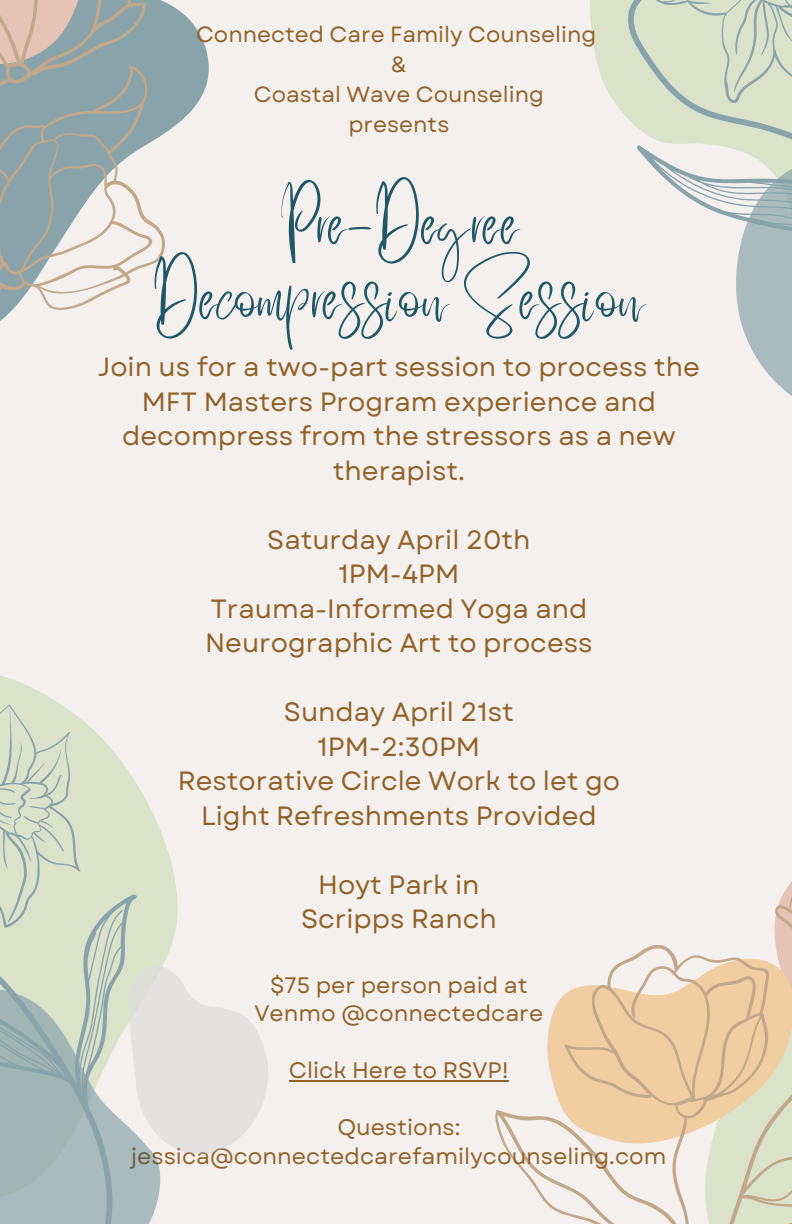
<style>
.page{position:relative;width:792px;height:1224px;background:#f3f0ee}
.page>*{position:absolute;margin:0;border:0;box-sizing:border-box;transform-origin:0 0}
.t1{font:53.6px/75px "Better Saturday";color:#205768;text-align:center}
.t2{font:26.4px/34.4px "Garet";color:#926127;text-align:center}
.t3{font:22.4px "Garet";color:#926127}
.t4{font:22px "Garet";color:#926127}
</style>
<div class="page">
<svg style="left:166px;top:3px;width:42px;height:129px;fill:#89a3ab"></svg>
<svg style="left:0;top:0;width:166px;height:321px;fill:#89a3ab"></svg>
<svg style="left:495px;top:881px;width:297px;height:343px"></svg>
<hr style="left:289px;top:1080px;width:220px;height:1px;background:#926127">
<svg style="left:0;top:686px;width:178px;height:538px;background:#c9d3c7"></svg>
<svg style="left:90px;top:936px;width:206px;height:237px"></svg>
<svg style="left:590px;top:0;width:202px;height:396px"></svg>
<h2 class="t4" style="left:196px;top:18px;width:402px">Connected Care Family Counseling</h2>
<p class="t4" style="left:391px;top:48px;width:17px">&amp;</p>
<p class="t4" style="left:254px;top:78px;width:292px">Coastal Wave Counseling</p>
<p class="t4" style="left:348px;top:108px;width:102px">presents</p>
<h2 class="t1" style="left:153px;top:208px;width:493px">Pre-Degree<br>Decompression Session</h2>
<p class="t2" style="left:98px;top:350px;width:604px">Join us for a two-part session to process the<br>MFT Masters Program experience and decompress from the stressors as a new therapist.</p>
<p class="t2" style="left:205px;top:523px;width:389px">Saturday April 20th<br>1PM-4PM<br>Trauma-Informed Yoga and<br>Neurographic Art to process</p>
<p class="t2" style="left:178px;top:695px;width:444px">Sunday April 21st<br>1PM-2:30PM<br>Restorative Circle Work to let go<br>Light Refreshments Provided</p>
<p class="t2" style="left:301px;top:868px;width:197px">Hoyt Park in<br>Scripps Ranch</p>
<p class="t3" style="left:270px;top:969px;width:259px">$75 per person paid at</p>
<p class="t3" style="left:254px;top:998px;width:290px">Venmo @connectedcare</p>
<h1 class="t3" style="left:289px;top:1055px;width:221px">Click Here to RSVP!</h1>
<h2 class="t3" style="left:337px;top:1112px;width:125px">Questions:</h2>
<h2 class="t3" style="left:131px;top:1140px;width:537px">jessica@connectedcarefamilycounseling.com</h2>
</div>
